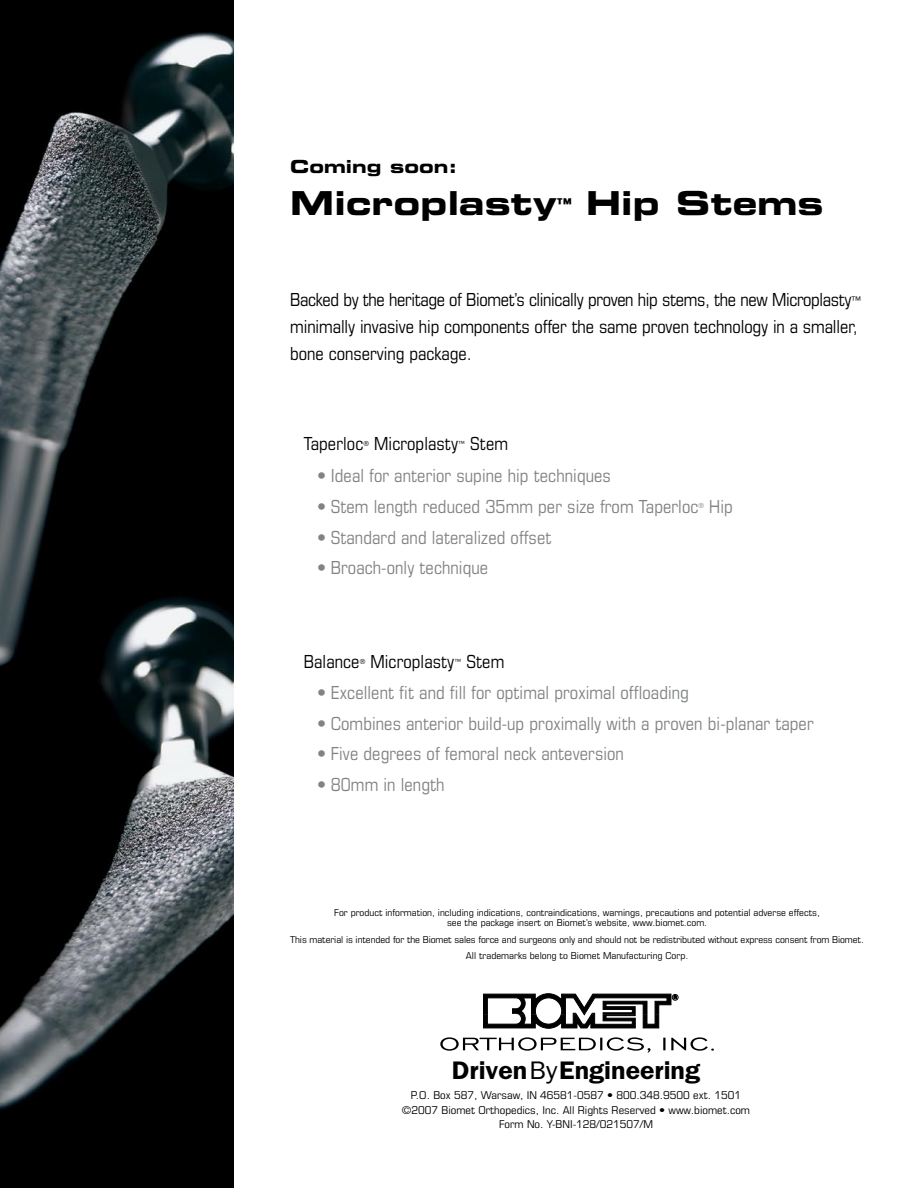
<style>
.page{position:relative;width:918px;height:1188px;background:#fff}
.page>*{position:absolute;margin:0;border:0;box-sizing:border-box;transform-origin:0 0}
.t1{font:33px "Eurostile Bold Extended Two";letter-spacing:.005em;color:#000}
.t2{font:600 25.5px "Franklin Gothic";color:#000;scale:1.05 1}
.t3{font:condensed 18px "Eurostile";letter-spacing:.005em;color:#808284}
.t4{font:condensed 18px/27px "Eurostile";letter-spacing:-.005em;color:#000}
.t5{font:18px "Eurostile Bold Extended Two";color:#000}
.t6{font:condensed 10.8px/14.4px "Eurostile";color:#000;text-align:center;scale:1.11 1}
.t7{font:condensed 9.45px/10.5px "Eurostile";color:#000;text-align:center;scale:1.11 1}
.t8{font:condensed 7.05px "Eurostile";color:#000}
.t9{font:condensed 7.05px "Eurostile";color:#808284}
.s1{font-size:10.5px}
.s2{font-weight:400}
</style>
<div class="page">
<svg style="left:440px;top:1037px;width:210px;height:16px"></svg>
<svg style="left:663px;top:1038px;width:2px;height:12px"></svg>
<svg style="left:671px;top:1037px;width:43px;height:14px"></svg>
<svg style="left:483px;top:994px;width:193px;height:35px"></svg>
<div style="left:672px;top:994px;width:6px;height:7px;border:1px solid #000;border-radius:50%"></div>
<img style="left:0;top:0;width:234px;height:1188px">
<p class="t5" style="left:290px;top:154px;width:169px">Coming soon:</p>
<p class="t1" style="left:290px;top:180px;width:535px">Microplasty<sup>™</sup> Hip Stems</p>
<p class="t4" style="left:290px;top:285px;width:573px">Backed by the heritage of Biomet’s clinically proven hip stems, the new Microplasty<span class="s1">™ </span>minimally invasive hip components offer the same proven technology in a smaller, bone conserving package.</p>
<p class="t4" style="left:304px;top:429px;width:61px">Taperloc</p>
<p class="t8" style="left:363px;top:439px;width:7px">®</p>
<p class="t4" style="left:374px;top:429px;width:85px">Microplasty</p>
<p class="t8" style="left:458px;top:439px;width:8px">™</p>
<p class="t4" style="left:470px;top:429px;width:39px">Stem</p>
<p class="t3" style="left:317px;top:465px;width:295px">• Ideal for anterior supine hip techniques</p>
<p class="t3" style="left:317px;top:496px;width:383px">• Stem length reduced 35mm per size from Taperloc</p>
<p class="t9" style="left:699px;top:501px;width:7px">®</p>
<p class="t3" style="left:709px;top:496px;width:25px">Hip</p>
<p class="t3" style="left:317px;top:526px;width:236px">• Standard and lateralized offset</p>
<p class="t3" style="left:317px;top:557px;width:172px">• Broach-only technique</p>
<p class="t4" style="left:304px;top:648px;width:57px">Balance</p>
<p class="t8" style="left:360px;top:657px;width:7px">®</p>
<p class="t4" style="left:370px;top:648px;width:85px">Microplasty</p>
<p class="t8" style="left:454px;top:657px;width:8px">™</p>
<p class="t4" style="left:466px;top:648px;width:39px">Stem</p>
<p class="t3" style="left:317px;top:682px;width:373px">• Excellent fit and fill for optimal proximal offloading</p>
<p class="t3" style="left:317px;top:713px;width:498px">• Combines anterior build-up proximally with a proven bi-planar taper</p>
<p class="t3" style="left:317px;top:743px;width:308px">• Five degrees of femoral neck anteversion</p>
<p class="t3" style="left:317px;top:774px;width:129px">• 80mm in length</p>
<p class="t7" style="left:334px;top:907px;width:439px">For product information, including indications, contraindications, warnings, precautions and potential adverse effects, see the package insert on Biomet’s website, www.biomet.com.</p>
<p class="t7" style="left:290px;top:934px;width:518px">This material is intended for the Biomet sales force and surgeons only and should not be redistributed without express consent from Biomet.</p>
<p class="t7" style="left:466px;top:950px;width:202px">All trademarks belong to Biomet Manufacturing Corp.</p>
<p class="t2" style="left:452px;top:1055px;width:238px">Driven<span class="s2">By</span>Engineering</p>
<p class="t6" style="left:402px;top:1088px;width:315px">P.O. Box 587, Warsaw, IN 46581-0587 • 800.348.9500 ext. 1501 ©2007 Biomet Orthopedics, Inc. All Rights Reserved • www.biomet.com</p>
<p class="t6" style="left:499px;top:1117px;width:140px">Form No. Y-BNI-128/021507/M</p>
</div>
